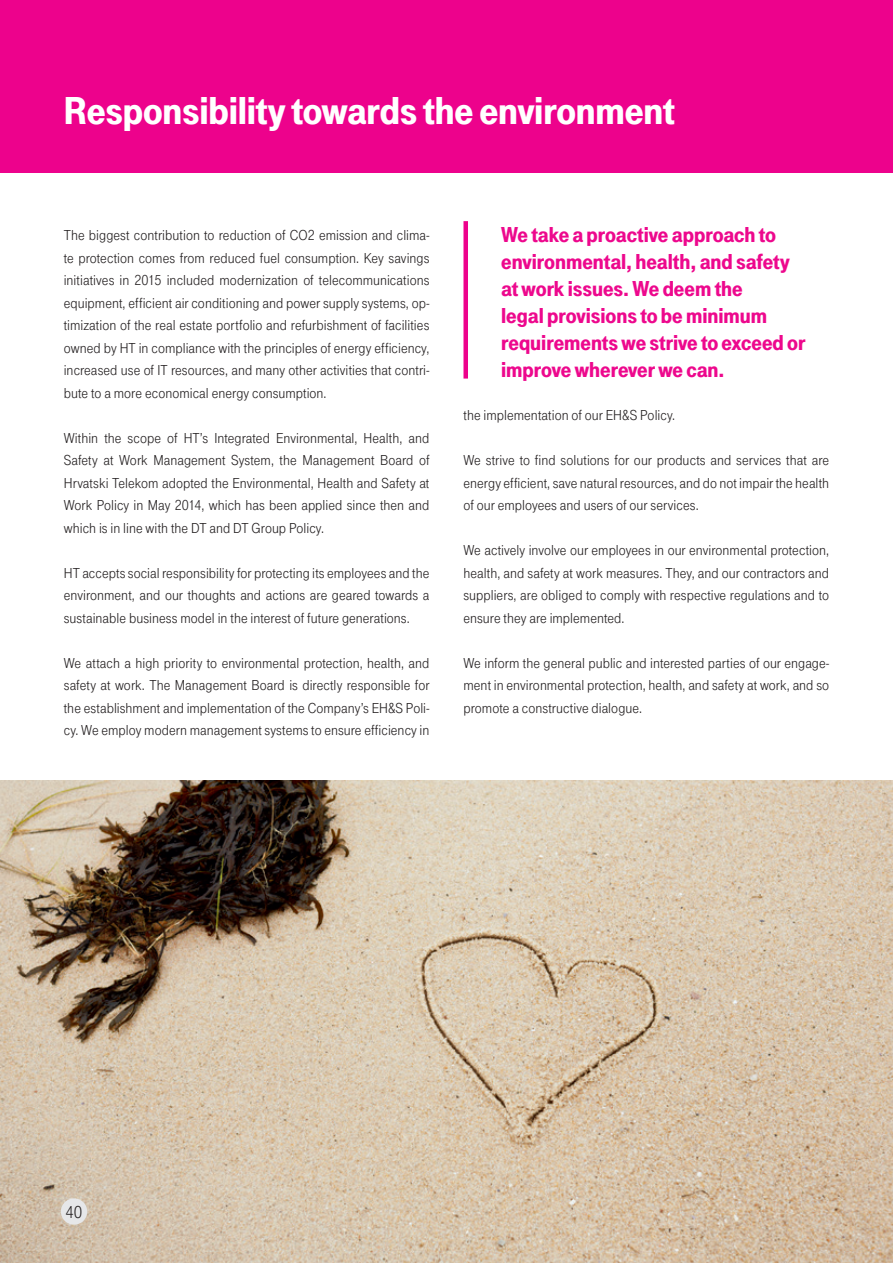
<style>
.page{position:relative;width:893px;height:1263px;background:#fff}
.page>*{position:absolute;margin:0;border:0;box-sizing:border-box;transform-origin:0 0}
.podnaslov{font:40.5px "Tele Grotesk Ultr";letter-spacing:-.005em;color:#fff}
.podnaslov-2{font:22.5px/27px "Tele Grotesk Ultr";color:#ed088d}
.t1{font:18px "Tele Grotesk Norm";color:#231f20}
.t{font:15px/22.5px "Tele Grotesk Norm";letter-spacing:.005em;color:#231f20;text-align:justify}
</style>
<div class="page">
<img style="left:0;top:780px;width:893px;height:483px">
<div style="left:463px;top:221px;width:5px;height:158px;background:#ed028c"></div>
<div style="left:0;top:0;width:893px;height:173px;background:#ed028c"></div>
<div style="left:61px;top:1198px;width:26px;height:27px;background:#e6e7e9;border-radius:50%"></div>
<p class="podnaslov" style="left:64px;top:88px;width:613px">Responsibility towards the environment</p>
<p class="t" style="left:64px;top:224px;width:367px">The biggest contribution to reduction of CO2 emission and clima&shy;te protection comes from reduced fuel consumption. Key savings initiatives in 2015 included modernization of telecommunications equipment, efficient air conditioning and power supply systems, op&shy;timization of the real estate portfolio and refurbishment of facilities owned by HT in compliance with the principles of energy efficiency, increased use of IT resources, and many other activities that contri&shy;bute to a more economical energy consumption.</p>
<p class="t" style="left:64px;top:427px;width:367px">Within the scope of HT’s Integrated Environmental, Health, and Safety at Work Management System, the Management Board of Hrvatski Telekom adopted the Environmental, Health and Safety at Work Policy in May 2014, which has been applied since then and which is in line with the DT and DT Group Policy.</p>
<p class="t" style="left:64px;top:562px;width:367px">HT accepts social responsibility for protecting its employees and the environment, and our thoughts and actions are geared towards a sustainable business model in the interest of future generations.</p>
<p class="t" style="left:64px;top:652px;width:367px">We attach a high priority to environmental protection, health, and safety at work. The Management Board is directly responsible for the establishment and implementation of the Company’s EH&amp;S Poli&shy;cy. We employ modern management systems to ensure efficiency in</p>
<p class="podnaslov-2" style="left:501px;top:221px;width:306px">We take a proactive approach to environmental, health, and safety at work issues. We deem the<br>legal provisions to be minimum requirements we strive to exceed or improve wherever we can.</p>
<p class="t" style="left:463px;top:404px;width:213px">the implementation of our EH&amp;S Policy.</p>
<p class="t" style="left:463px;top:449px;width:367px">We strive to find solutions for our products and services that are energy efficient, save natural resources, and do not impair the health of our employees and users of our services.</p>
<p class="t" style="left:463px;top:539px;width:367px">We actively involve our employees in our environmental protection, health, and safety at work measures. They, and our contractors and suppliers, are obliged to comply with respective regulations and to ensure they are implemented.</p>
<p class="t" style="left:463px;top:652px;width:367px">We inform the general public and interested parties of our engage&shy;ment in environmental protection, health, and safety at work, and so promote a constructive dialogue.</p>
<p class="t1" style="left:66px;top:1202px;width:18px">40</p>
</div>
